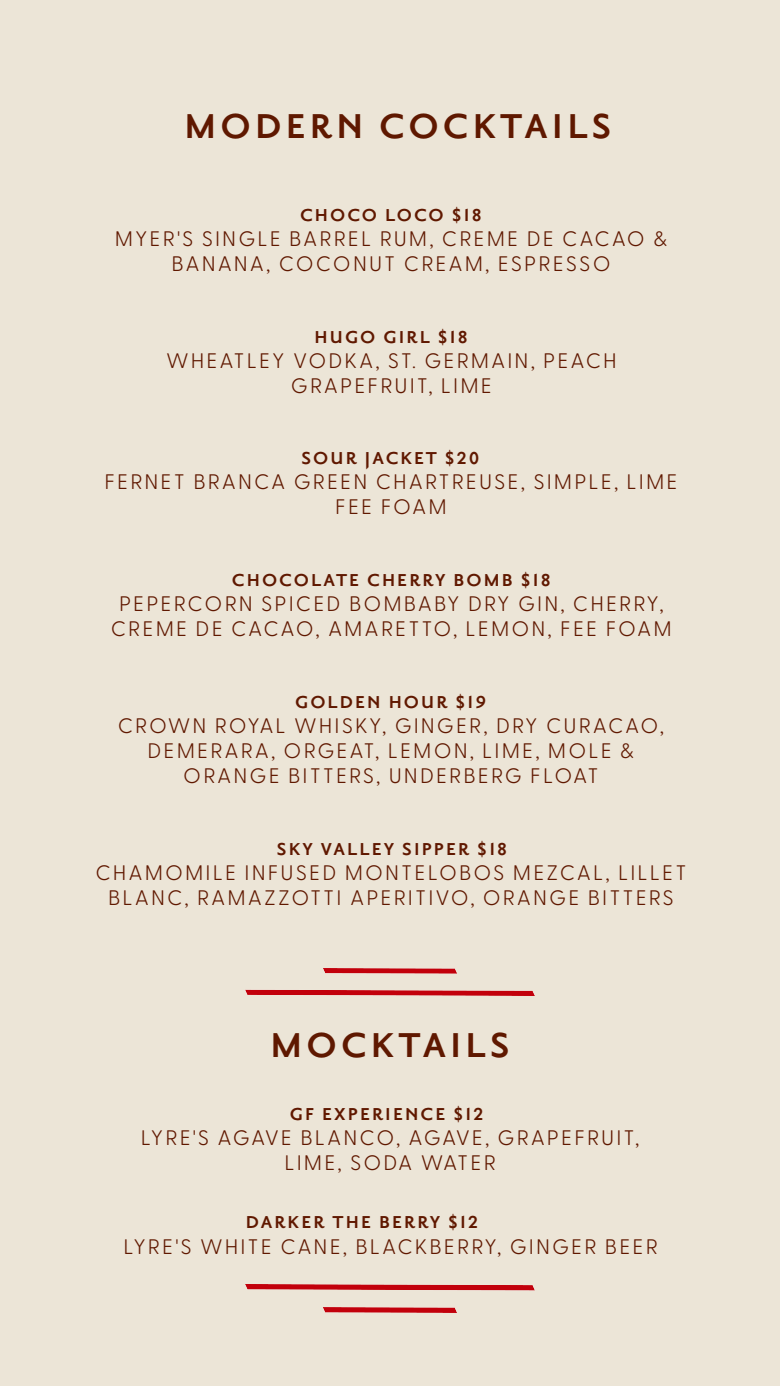
<style>
.page{position:relative;width:780px;height:1386px;background:#fff}
.page>*{position:absolute;margin:0;border:0;box-sizing:border-box;transform-origin:0 0}
.t1{font:700 42px "Priori Sans OT";letter-spacing:.1em;color:#5f1800}
.t2{font:300 21px/25.2px "Greycliff CF";letter-spacing:.1em;color:#601800;text-align:center}
.t3{font:700 21px "Priori Sans OT";letter-spacing:.1em;color:#601800}
</style>
<div class="page">
<div style="left:0;top:0;width:779px;height:1386px;background:#ece5d7"></div>
<img style="left:245px;top:1285px;width:289px;height:27px">
<img style="left:245px;top:968px;width:289px;height:28px">
<h1 class="t1" style="left:184px;top:104px;width:428px">MODERN COCKTAILS</h1>
<p class="t3" style="left:300px;top:204px;width:183px">CHOCO LOCO $18</p>
<p class="t2" style="left:115px;top:224px;width:554px">MYER'S SINGLE BARREL RUM, CREME DE CACAO &amp;<br>BANANA, COCONUT CREAM, ESPRESSO</p>
<p class="t3" style="left:314px;top:326px;width:155px">HUGO GIRL $18</p>
<p class="t2" style="left:166px;top:346px;width:452px">WHEATLEY VODKA, ST. GERMAIN, PEACH<br>GRAPEFRUIT, LIME</p>
<p class="t3" style="left:301px;top:447px;width:179px">SOUR JACKET $20</p>
<p class="t2" style="left:104px;top:467px;width:574px">FERNET BRANCA GREEN CHARTREUSE, SIMPLE, LIME<br>FEE FOAM</p>
<p class="t3" style="left:232px;top:569px;width:320px">CHOCOLATE CHERRY BOMB $18</p>
<p class="t2" style="left:111px;top:589px;width:562px">PEPERCORN SPICED BOMBABY DRY GIN, CHERRY,<br>CREME DE CACAO, AMARETTO, LEMON, FEE FOAM</p>
<p class="t3" style="left:295px;top:691px;width:193px">GOLDEN HOUR $19</p>
<p class="t2" style="left:118px;top:711px;width:548px">CROWN ROYAL WHISKY, GINGER, DRY CURACAO,<br>DEMERARA, ORGEAT, LEMON, LIME, MOLE &amp;<br>ORANGE BITTERS, UNDERBERG FLOAT</p>
<p class="t3" style="left:277px;top:838px;width:232px">SKY VALLEY SIPPER $18</p>
<p class="t2" style="left:95px;top:858px;width:592px">CHAMOMILE INFUSED MONTELOBOS MEZCAL, LILLET<br>BLANC, RAMAZZOTTI APERITIVO, ORANGE BITTERS</p>
<h1 class="t1" style="left:270px;top:1023px;width:240px">MOCKTAILS</h1>
<p class="t3" style="left:290px;top:1102px;width:195px">GF EXPERIENCE $12</p>
<p class="t2" style="left:141px;top:1123px;width:500px">LYRE'S AGAVE BLANCO, AGAVE, GRAPEFRUIT,<br>LIME, SODA WATER</p>
<p class="t3" style="left:246px;top:1211px;width:234px">DARKER THE BERRY $12</p>
<p class="t2" style="left:123px;top:1232px;width:536px">LYRE'S WHITE CANE, BLACKBERRY, GINGER BEER</p>
</div>
